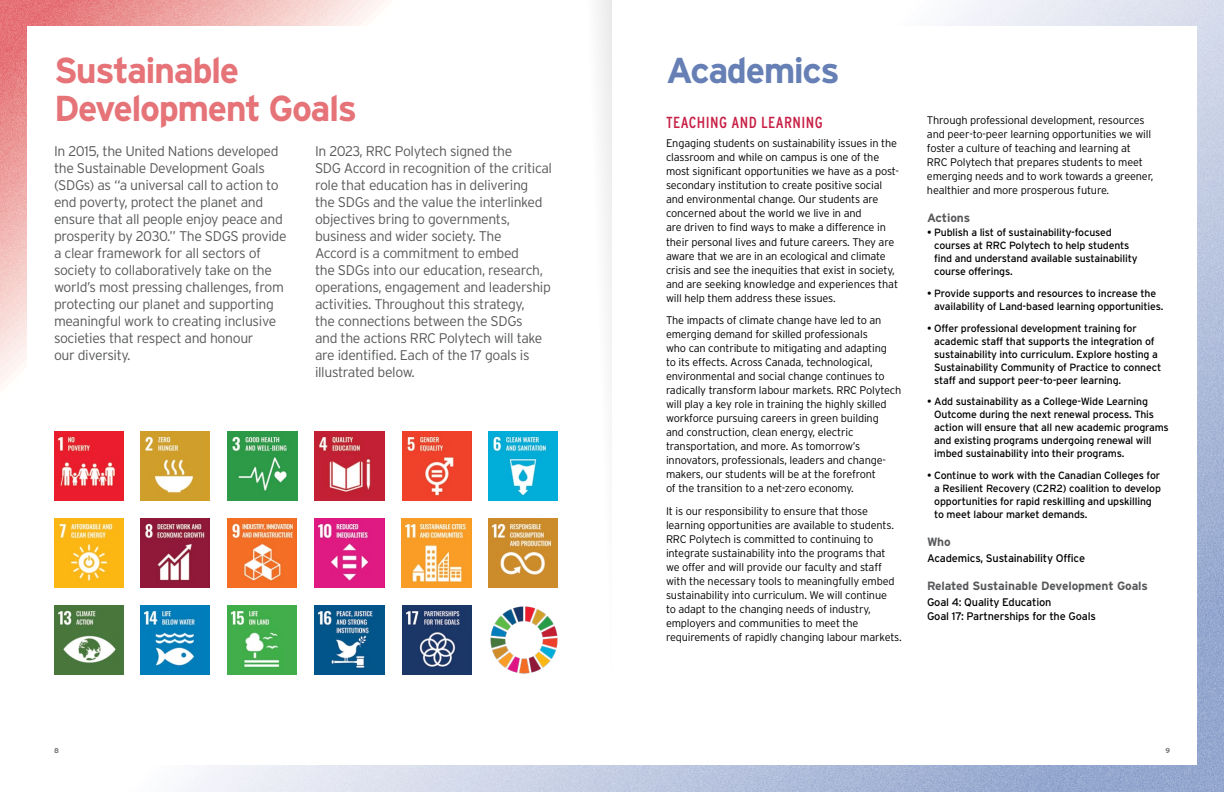
<style>
.page{position:relative;width:1224px;height:792px;background:#fff}
.page>*{position:absolute;margin:0;border:0;box-sizing:border-box;transform-origin:0 0}
.t1{font:700 36px/38px "Interstate";letter-spacing:-.04em;color:#e57378}
.t2{font:700 36px "Interstate";letter-spacing:-.04em;color:#6680b5}
.t3{font:16px "Interstate Condensed";letter-spacing:.025em;color:#c81f45}
.t4{font:300 14px/17px "Interstate";letter-spacing:-.025em;color:#58595b}
.t5{font:700 12px "Interstate";letter-spacing:-.01em;color:#58595b}
.t6{font:300 11px/14px "Interstate";letter-spacing:-.015em;color:#000}
.t7{font:11px/14px "Interstate";letter-spacing:-.015em;color:#000}
.t8{font:10.5px/13px "Interstate";letter-spacing:-.015em;color:#000}
.t9{font:700 7px "Interstate";color:#6d6e71}
</style>
<div class="page">
<img style="left:0;top:0;width:1224px;height:792px">
<div style="left:27px;top:27px;width:1170px;height:738px;background:#fff"></div>
<img style="left:315px;top:519px;width:69px;height:69px">
<img style="left:402px;top:519px;width:69px;height:69px">
<img style="left:489px;top:519px;width:69px;height:69px">
<img style="left:141px;top:432px;width:69px;height:69px">
<img style="left:228px;top:432px;width:69px;height:69px">
<img style="left:54px;top:432px;width:69px;height:69px">
<img style="left:402px;top:432px;width:69px;height:69px">
<img style="left:489px;top:432px;width:69px;height:69px">
<img style="left:315px;top:432px;width:69px;height:69px">
<img style="left:141px;top:519px;width:69px;height:69px">
<img style="left:228px;top:519px;width:69px;height:69px">
<img style="left:54px;top:519px;width:69px;height:69px">
<img style="left:54px;top:606px;width:69px;height:69px">
<img style="left:228px;top:606px;width:69px;height:69px">
<img style="left:141px;top:606px;width:69px;height:69px">
<img style="left:490px;top:606px;width:68px;height:68px">
<img style="left:315px;top:606px;width:69px;height:69px">
<img style="left:402px;top:606px;width:69px;height:69px">
<svg style="left:576px;top:0;width:36px;height:792px"></svg>
<h1 class="t1" style="left:54px;top:51px;width:305px">Sustainable<br>Development Goals</h1>
<p class="t4" style="left:54px;top:142px;width:234px">In 2015, the United Nations developed the Sustainable Development Goals (SDGs) as “a universal call to action to end poverty, protect the planet and ensure that all people enjoy peace and prosperity by 2030.” The SDGS provide a clear framework for all sectors of society to collaboratively take on the world’s most pressing challenges, from protecting our planet and supporting meaningful work to creating inclusive societies that respect and honour<br>our diversity.</p>
<p class="t4" style="left:315px;top:142px;width:239px">In 2023, RRC Polytech signed the<br>SDG Accord in recognition of the critical role that education has in delivering<br>the SDGs and the value the interlinked objectives bring to governments, business and wider society. The<br>Accord is a commitment to embed<br>the SDGs into our education, research, operations, engagement and leadership activities. Throughout this strategy,<br>the connections between the SDGs<br>and the actions RRC Polytech will take are identified. Each of the 17 goals is illustrated below.</p>
<h1 class="t2" style="left:666px;top:50px;width:175px">Academics</h1>
<h2 class="t3" style="left:666px;top:114px;width:159px">TEACHING AND LEARNING</h2>
<p class="t6" style="left:666px;top:137px;width:235px">Engaging students on sustainability issues in the classroom and while on campus is one of the most significant opportunities we have as a post&shy;secondary institution to create positive social and environmental change. Our students are concerned about the world we live in and<br>are driven to find ways to make a difference in their personal lives and future careers. They are aware that we are in an ecological and climate crisis and see the inequities that exist in society, and are seeking knowledge and experiences that will help them address these issues.</p>
<p class="t6" style="left:666px;top:313px;width:237px">The impacts of climate change have led to an emerging demand for skilled professionals<br>who can contribute to mitigating and adapting<br>to its effects. Across Canada, technological, environmental and social change continues to radically transform labour markets. RRC Polytech will play a key role in training the highly skilled workforce pursuing careers in green building<br>and construction, clean energy, electric transportation, and more. As tomorrow’s innovators, professionals, leaders and change&shy;makers, our students will be at the forefront<br>of the transition to a net-zero economy.</p>
<p class="t6" style="left:666px;top:504px;width:237px">It is our responsibility to ensure that those learning opportunities are available to students.<br>RRC Polytech is committed to continuing to integrate sustainability into the programs that we offer and will provide our faculty and staff with the necessary tools to meaningfully embed sustainability into curriculum. We will continue<br>to adapt to the changing needs of industry, employers and communities to meet the requirements of rapidly changing labour markets.</p>
<p class="t6" style="left:927px;top:113px;width:228px">Through professional development, resources and peer-to-peer learning opportunities we will foster a culture of teaching and learning at RRC Polytech that prepares students to meet emerging needs and to work towards a greener, healthier and more prosperous future.</p>
<p class="t5" style="left:927px;top:211px;width:45px">Actions</p>
<p class="t8" style="left:934px;top:226px;width:205px;text-indent:-7px">• Publish a list of sustainability-focused courses at RRC Polytech to help students find and understand available sustainability course offerings.</p>
<p class="t8" style="left:934px;top:287px;width:231px;text-indent:-7px">• Provide supports and resources to increase the availability of Land-based learning opportunities.</p>
<p class="t8" style="left:934px;top:321px;width:229px;text-indent:-7px">• Offer professional development training for academic staff that supports the integration of sustainability into curriculum. Explore hosting a Sustainability Community of Practice to connect staff and support peer-to-peer learning.</p>
<p class="t8" style="left:934px;top:395px;width:236px;text-indent:-7px">• Add sustainability as a College-Wide Learning Outcome during the next renewal process. This action will ensure that all new academic programs and existing programs undergoing renewal will imbed sustainability into their programs.</p>
<p class="t8" style="left:934px;top:469px;width:228px;text-indent:-7px">• Continue to work with the Canadian Colleges for a Resilient Recovery (C2R2) coalition to develop opportunities for rapid reskilling and upskilling to meet labour market demands.</p>
<p class="t5" style="left:927px;top:535px;width:25px">Who</p>
<p class="t7" style="left:927px;top:551px;width:160px">Academics, Sustainability Office</p>
<p class="t5" style="left:927px;top:579px;width:223px">Related Sustainable Development Goals</p>
<p class="t7" style="left:927px;top:595px;width:170px">Goal 4: Quality Education<br>Goal 17: Partnerships for the Goals</p>
<p class="t9" style="left:54px;top:746px;width:6px">8</p>
<p class="t9" style="left:1165px;top:746px;width:6px">9</p>
</div>
